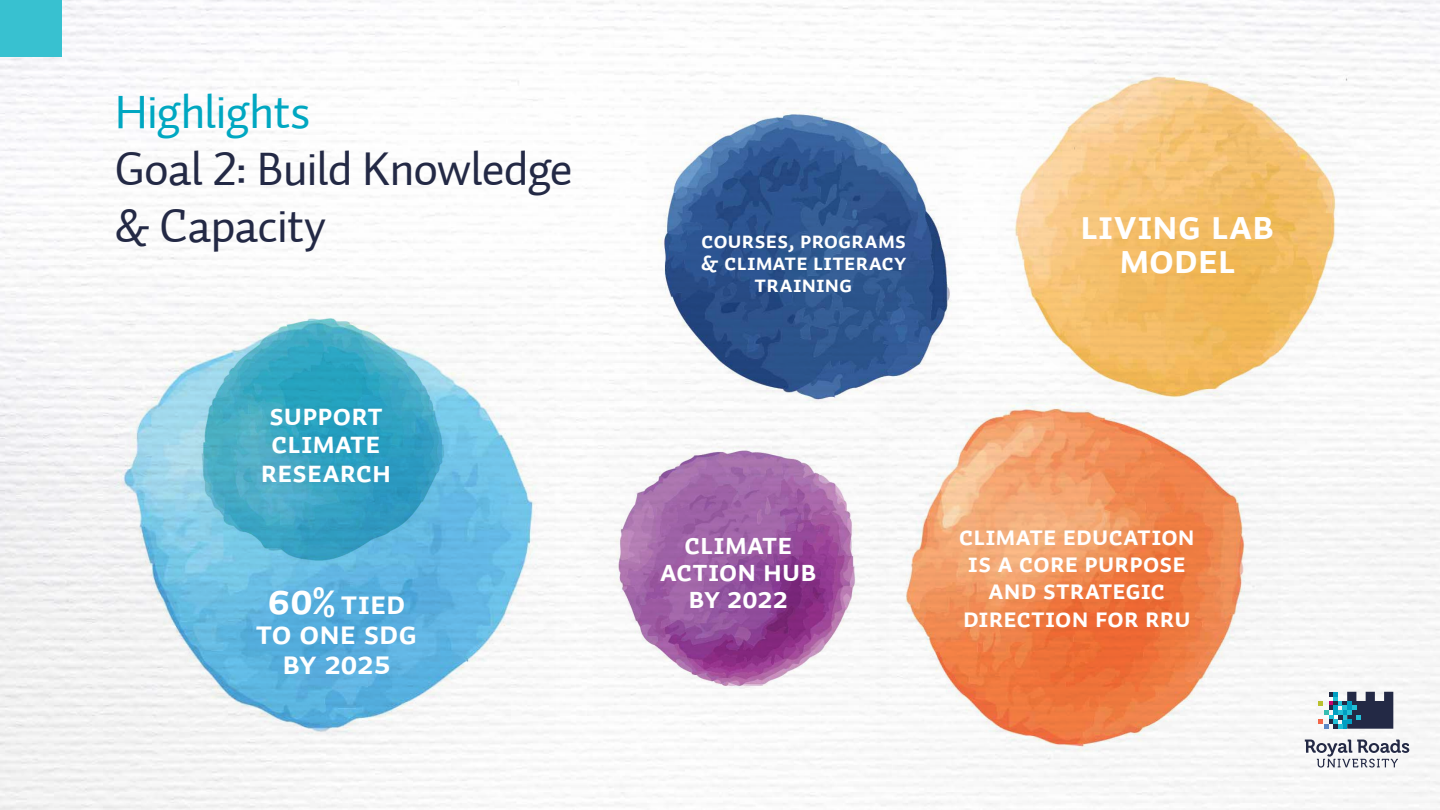
<style>
.page{position:relative;width:1440px;height:810px;background:#fff}
.page>*{position:absolute;margin:0;border:0;box-sizing:border-box;transform-origin:0 0}
.t1{font:47.92px/56.9px "Auto 1 Regular LF";letter-spacing:-.02em;color:#232945}
.t2{font:47.92px "Auto 1 Regular LF";letter-spacing:-.025em;color:#00a7c1}
.t3{font:41.33px/34.5px "Auto 1 Bold Sm Cp";letter-spacing:-.015em;color:#fff;text-align:center}
.t4{font:33px/30px "Auto 1 Bold Sm Cp";letter-spacing:-.02em;color:#fff;text-align:center}
.t5{font:30.6px/28.5px "Auto 1 Bold Sm Cp";letter-spacing:-.015em;color:#fff;text-align:center}
.t6{font:30.3px/27px "Auto 1 Bold Sm Cp";letter-spacing:-.015em;color:#fff;text-align:center}
.t7{font:27.3px/27.2px "Auto 1 Bold Sm Cp";letter-spacing:-.015em;color:#fff;text-align:center}
.t8{font:23.25px/21.8px "Auto 1 Bold Sm Cp";letter-spacing:-.01em;color:#fff;text-align:center}
.s1{font-size:44.17px}
</style>
<div class="page">
<img style="left:0;top:0;width:1440px;height:810px">
<svg style="left:1305px;top:740px;width:104px;height:28px"></svg>
<svg style="left:1318px;top:692px;width:75px;height:37px"></svg>
<div style="left:0;top:0;width:61px;height:57px;background:#38c1d0"></div>
<img style="left:104px;top:278px;width:452px;height:465px">
<img style="left:195px;top:306px;width:291px;height:276px">
<img style="left:878px;top:374px;width:402px;height:416px">
<img style="left:595px;top:427px;width:294px;height:287px">
<img style="left:648px;top:94px;width:311px;height:333px">
<img style="left:997px;top:50px;width:367px;height:363px">
<h1 class="t2" style="left:115px;top:82px;width:198px">Highlights</h1>
<h1 class="t1" style="left:115px;top:141px;width:460px">Goal 2: Build Knowledge &amp; Capacity</h1>
<p class="t5" style="left:261px;top:402px;width:132px">Support climate research</p>
<p class="t4" style="left:256px;top:589px;width:163px"><span class="s1">60%</span> tied to one SDG by 2025</p>
<p class="t8" style="left:701px;top:230px;width:207px">Courses, programs &amp; climate literacy training</p>
<h2 class="t3" style="left:1080px;top:210px;width:196px">Living Lab model</h2>
<p class="t6" style="left:660px;top:532px;width:159px">Climate<br>Action Hub by 2022</p>
<p class="t7" style="left:959px;top:523px;width:238px">Climate education is a core purpose and strategic direction for RRU</p>
</div>
